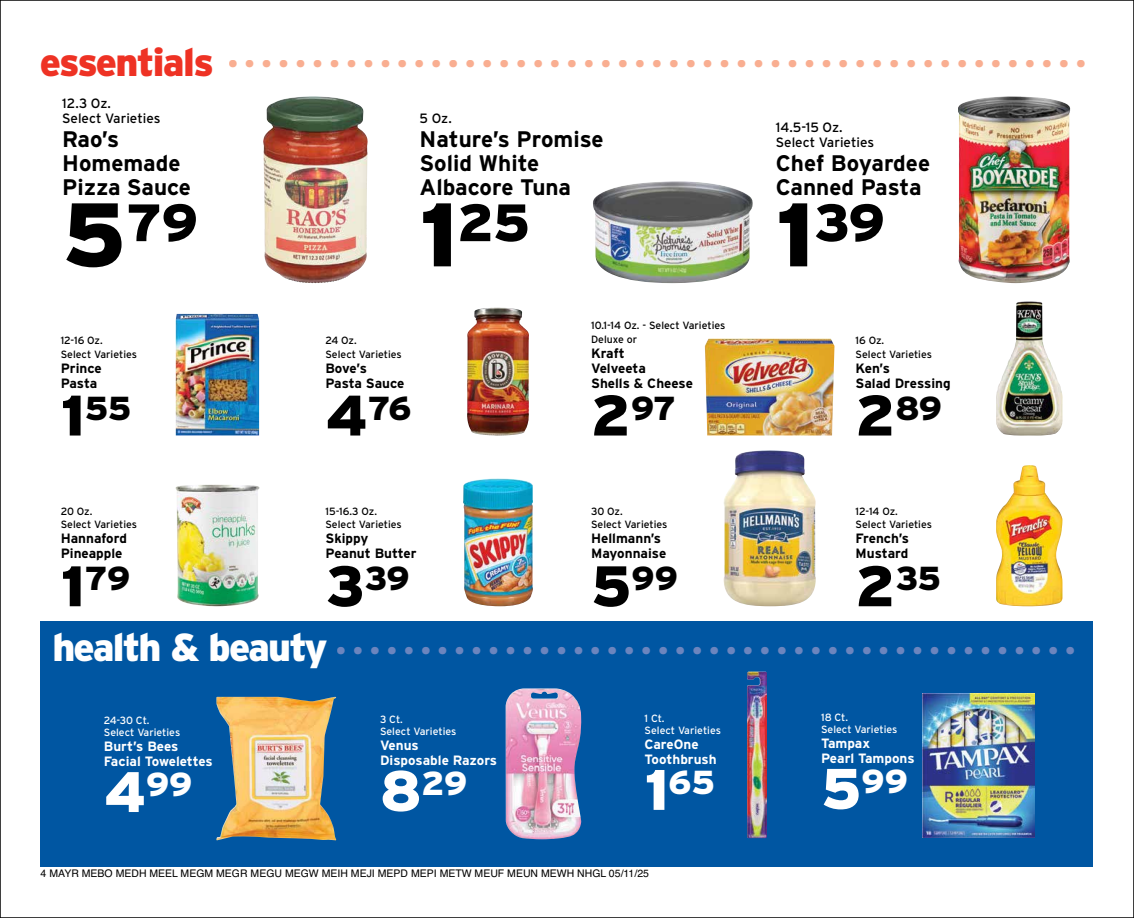
<style>
.page{position:relative;width:1134px;height:918px;background:#fff}
.page>*{position:absolute;margin:0;border:0;box-sizing:border-box;transform-origin:0 0}
.t1{font:900 52.5px "Interstate";color:#000}
.t2{font:900 33.3px "Interstate";letter-spacing:-.025em;color:#000}
.t3{font:900 33.3px "Interstate";letter-spacing:-.005em;color:#fff}
.t4{font:900 33px "Interstate";color:#f9ae91}
.t5{font:900 33px "Interstate";color:#6c85be}
.t6{font:700 22.5px/24px "Interstate";color:#000}
.t7{font:700 13.5px/15px "Interstate";color:#000}
.t8{font:700 13.5px/15px "Interstate";color:#fff}
.t9{font:13.5px/15px "Interstate";color:#000}
.t10{font:10.5px/13.5px "Interstate";color:#000}
.t11{font:10.5px/12px "Interstate";color:#fff}
.t12{font:10.5px "Helvetica";color:#000}
.s1{font-size:39px;color:#ee3224}
.s2{font-size:90px}
.s3{font-size:57px}
.s4{font-size:39px;color:#fff}
</style>
<div class="page">
<img style="left:0;top:0;width:1134px;height:918px">
<h3 class="t4" style="left:40px;top:36px;width:1048px"><span class="s1">essentials</span> ...................................................</h3>
<p class="t9" style="left:62px;top:96px;width:100px">12.3 Oz.<br>Select Varieties</p>
<h3 class="t6" style="left:62px;top:127px;width:130px">Rao’s<br>Homemade<br>Pizza Sauce</h3>
<p class="t9" style="left:420px;top:111px;width:34px">5 Oz.</p>
<h3 class="t6" style="left:420px;top:127px;width:186px">Nature’s Promise<br>Solid White<br>Albacore Tuna</h3>
<p class="t9" style="left:776px;top:120px;width:100px">14.5-15 Oz.<br>Select Varieties</p>
<h3 class="t6" style="left:776px;top:151px;width:156px">Chef Boyardee<br>Canned Pasta</h3>
<h1 class="t1" style="left:62px;top:191px;width:137px"><span class="s2">5</span>79</h1>
<h1 class="t1" style="left:420px;top:191px;width:112px"><span class="s2">1</span>25</h1>
<h1 class="t1" style="left:776px;top:191px;width:110px"><span class="s2">1</span>39</h1>
<p class="t10" style="left:61px;top:334px;width:78px">12-16 Oz.<br>Select Varieties</p>
<p class="t7" style="left:61px;top:360px;width:42px">Prince<br>Pasta</p>
<p class="t10" style="left:325px;top:334px;width:78px">24 Oz.<br>Select Varieties</p>
<p class="t7" style="left:325px;top:360px;width:81px">Bove’s<br>Pasta Sauce</p>
<p class="t10" style="left:591px;top:319px;width:136px">10.1-14 Oz. - Select Varieties<br>Deluxe or</p>
<p class="t7" style="left:591px;top:345px;width:103px">Kraft<br>Velveeta<br>Shells &amp; Cheese</p>
<p class="t10" style="left:856px;top:334px;width:78px">16 Oz.<br>Select Varieties</p>
<p class="t7" style="left:856px;top:360px;width:96px">Ken’s<br>Salad Dressing</p>
<h2 class="t2" style="left:61px;top:388px;width:72px"><span class="s3">1</span>55</h2>
<h2 class="t2" style="left:325px;top:388px;width:88px"><span class="s3">4</span>76</h2>
<h2 class="t2" style="left:591px;top:388px;width:87px"><span class="s3">2</span>97</h2>
<h2 class="t2" style="left:856px;top:388px;width:88px"><span class="s3">2</span>89</h2>
<p class="t10" style="left:61px;top:504px;width:78px">20 Oz.<br>Select Varieties</p>
<p class="t7" style="left:61px;top:531px;width:68px">Hannaford<br>Pineapple</p>
<p class="t10" style="left:325px;top:504px;width:78px">15-16.3 Oz.<br>Select Varieties</p>
<p class="t7" style="left:325px;top:531px;width:93px">Skippy<br>Peanut Butter</p>
<p class="t10" style="left:591px;top:504px;width:78px">30 Oz.<br>Select Varieties</p>
<p class="t7" style="left:591px;top:531px;width:77px">Hellmann’s<br>Mayonnaise</p>
<p class="t10" style="left:856px;top:504px;width:78px">12-14 Oz.<br>Select Varieties</p>
<p class="t7" style="left:856px;top:531px;width:55px">French’s<br>Mustard</p>
<h2 class="t2" style="left:61px;top:558px;width:71px"><span class="s3">1</span>79</h2>
<h2 class="t2" style="left:325px;top:558px;width:86px"><span class="s3">3</span>39</h2>
<h2 class="t2" style="left:591px;top:558px;width:88px"><span class="s3">5</span>99</h2>
<h2 class="t2" style="left:856px;top:558px;width:87px"><span class="s3">2</span>35</h2>
<h3 class="t5" style="left:52px;top:622px;width:1025px"><span class="s4">health &amp; beauty</span>............................................</h3>
<p class="t11" style="left:821px;top:711px;width:78px">18 Ct.<br>Select Varieties</p>
<p class="t8" style="left:821px;top:735px;width:95px">Tampax<br>Pearl Tampons</p>
<p class="t11" style="left:645px;top:712px;width:78px">1 Ct.<br>Select Varieties</p>
<p class="t8" style="left:645px;top:736px;width:74px">CareOne<br>Toothbrush</p>
<p class="t11" style="left:380px;top:713px;width:78px">3 Ct.<br>Select Varieties</p>
<p class="t8" style="left:380px;top:738px;width:119px">Venus<br>Disposable Razors</p>
<p class="t11" style="left:104px;top:714px;width:78px">24-30 Ct.<br>Select Varieties</p>
<p class="t8" style="left:104px;top:739px;width:110px">Burt’s Bees<br>Facial Towelettes</p>
<h2 class="t3" style="left:104px;top:764px;width:90px"><span class="s3">4</span>99</h2>
<h2 class="t3" style="left:380px;top:763px;width:89px"><span class="s3">8</span>29</h2>
<h2 class="t3" style="left:645px;top:762px;width:72px"><span class="s3">1</span>65</h2>
<h2 class="t3" style="left:821px;top:761px;width:88px"><span class="s3">5</span>99</h2>
<p class="t12" style="left:41px;top:867px;width:610px">4 MAYR MEBO MEDH MEEL MEGM MEGR MEGU MEGW MEIH MEJI MEPD MEPI METW MEUF MEUN MEWH NHGL 05/11/25</p>
</div>
